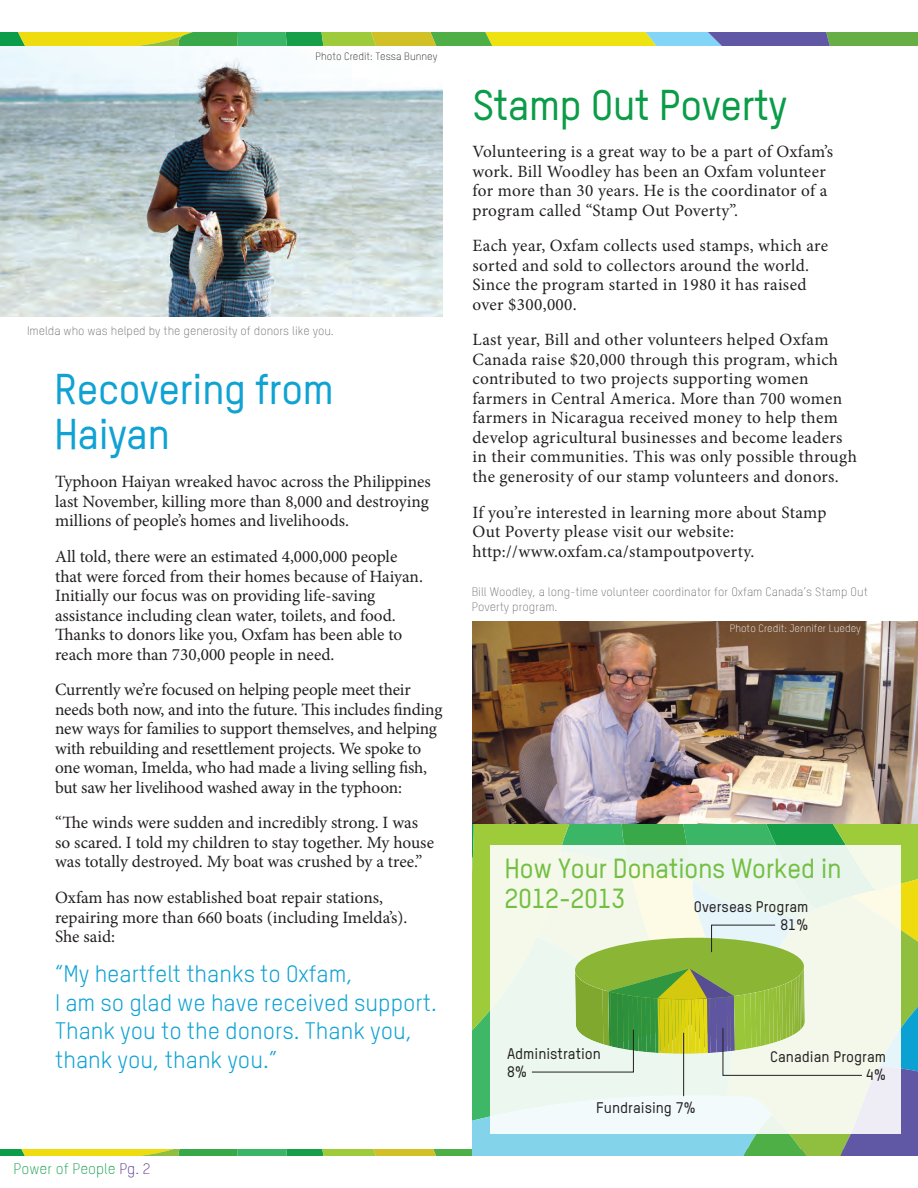
<style>
.page{position:relative;width:918px;height:1188px;background:#fff}
.page>*{position:absolute;margin:0;border:0;box-sizing:border-box;transform-origin:0 0}
.t1{font:500 42px/45px "Oxfam TSTARPRO";letter-spacing:-.02em;color:#0fa2d3}
.t2{font:500 42px "Oxfam TSTARPRO";letter-spacing:-.02em;color:#0b9c48}
.t3{font:500 27px/30px "Oxfam TSTARPRO";letter-spacing:-.02em;color:#74bf43}
.t4{font:23.25px/28.5px "Oxfam TSTARPRO";color:#0fa2d3}
.t5{font:17.25px/19.5px "Minion Pro";letter-spacing:.005em;color:#231f20}
.t6{font:17.25px/19.5px "Minion Pro";letter-spacing:-.015em;color:#231f20}
.t7{font:500 15px/18px "Oxfam TSTARPRO";color:#231f20;text-align:right}
.t8{font:300 15px "Oxfam TSTARPRO";color:#0b9c48}
.t9{font:300 12px/14.4px "Oxfam TSTARPRO";color:#6c6d70}
.t10{font:300 10.5px "Oxfam TSTARPRO";color:#fff}
.t11{font:300 10.5px "Oxfam TSTARPRO";color:#231f20}
.s1{color:#512c7f}
</style>
<div class="page">
<img style="left:0;top:45px;width:443px;height:271px">
<img style="left:472px;top:621px;width:446px;height:203px">
<svg style="left:0;top:32px;width:918px;height:13px;background:#95b94a"></svg>
<svg style="left:0;top:824px;width:918px;height:332px"></svg>
<hr style="left:683px;top:1033px;width:1px;height:63px;background:#231f20">
<p class="t11" style="left:316px;top:50px;width:123px">Photo Credit: Tessa Bunney</p>
<p class="t9" style="left:27px;top:323px;width:308px">Imelda who was helped by the generosity of donors like you.</p>
<p class="t1" style="left:54px;top:366px;width:282px">Recovering from<br>Haiyan</p>
<p class="t5" style="left:55px;top:472px;width:377px">Typhoon Haiyan wreaked havoc across the Philippines last November, killing more than 8,000 and destroying millions of people’s homes and livelihoods.</p>
<p class="t5" style="left:55px;top:547px;width:369px">All told, there were an estimated 4,000,000 people that were forced from their homes because of Haiyan.<br>Initially our focus was on providing life-saving assistance including clean water, toilets, and food.<br>Thanks to donors like you, Oxfam has been able to reach more than 730,000 people in need.</p>
<p class="t6" style="left:55px;top:680px;width:389px">Currently we’re focused on helping people meet their needs both now, and into the future. This includes finding new ways for families to support themselves, and helping with rebuilding and resettlement projects. We spoke to one woman, Imelda, who had made a living selling fish, but saw her livelihood washed away in the typhoon:</p>
<p class="t5" style="left:55px;top:813px;width:380px">“The winds were sudden and incredibly strong. I was so scared. I told my children to stay together. My house was totally destroyed. My boat was crushed by a tree.”</p>
<p class="t5" style="left:55px;top:888px;width:354px">Oxfam has now established boat repair stations, repairing more than 660 boats (including Imelda’s).<br>She said:</p>
<p class="t4" style="left:55px;top:960px;width:383px">“My heartfelt thanks to Oxfam,<br>I am so glad we have received support.<br>Thank you to the donors. Thank you, thank you, thank you.”</p>
<p class="t8" style="left:14px;top:1159px;width:138px">Power of People <span class="s1">Pg. 2</span></p>
<p class="t2" style="left:472px;top:80px;width:316px">Stamp Out Poverty</p>
<p class="t5" style="left:472px;top:142px;width:362px">Volunteering is a great way to be a part of Oxfam’s work. Bill Woodley has been an Oxfam volunteer for more than 30 years. He is the coordinator of a program called “Stamp Out Poverty”.</p>
<p class="t5" style="left:472px;top:236px;width:357px">Each year, Oxfam collects used stamps, which are sorted and sold to collectors around the world.<br>Since the program started in 1980 it has raised over $300,000.</p>
<p class="t5" style="left:472px;top:330px;width:386px">Last year, Bill and other volunteers helped Oxfam Canada raise $20,000 through this program, which contributed to two projects supporting women farmers in Central America. More than 700 women farmers in Nicaragua received money to help them develop agricultural businesses and become leaders in their communities. This was only possible through the generosity of our stamp volunteers and donors.</p>
<p class="t5" style="left:472px;top:502px;width:355px">If you’re interested in learning more about Stamp<br>Out Poverty please visit our website: http://www.oxfam.ca/stampoutpoverty.</p>
<p class="t9" style="left:472px;top:585px;width:398px">Bill Woodley, a long-time volunteer coordinator for Oxfam Canada’s Stamp Out<br>Poverty program.</p>
<p class="t10" style="left:730px;top:623px;width:133px">Photo Credit: Jennifer Luedey</p>
<p class="t3" style="left:505px;top:853px;width:339px">How Your Donations Worked in<br>2012-2013</p>
<p class="t7" style="left:694px;top:898px;width:116px">Overseas Program<br>81%</p>
<p class="t7" style="left:507px;top:1045px;width:95px;text-align:left">Administration<br>8%</p>
<p class="t7" style="left:596px;top:1098px;width:101px">Fundraising 7%</p>
<p class="t7" style="left:770px;top:1047px;width:117px">Canadian Program<br>4%</p>
</div>
